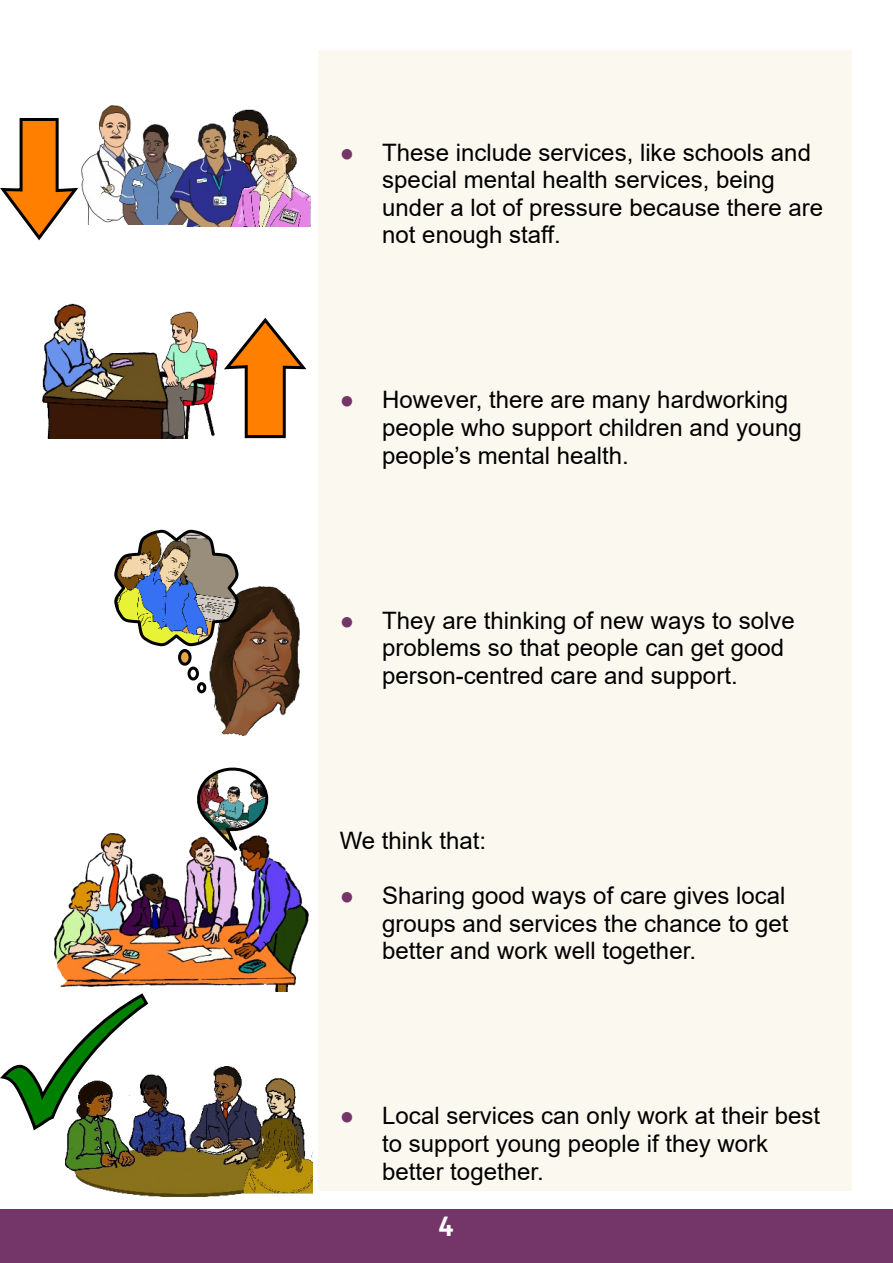
<style>
.page{position:relative;width:893px;height:1263px;background:#fff}
.page>*{position:absolute;margin:0;border:0;box-sizing:border-box;transform-origin:0 0}
.t1{font:700 27px "FS Me";color:#fff}
.t2{font:24px/27.6px "Arial";color:#000}
.t3{font:24px "Times New Roman";color:#743669}
</style>
<div class="page">
<div style="left:0;top:1209px;width:893px;height:54px;background:#743669"></div>
<svg style="left:0;top:993px;width:149px;height:138px"></svg>
<img style="left:209px;top:109px;width:60px;height:24px">
<img style="left:82px;top:106px;width:81px;height:119px">
<img style="left:119px;top:125px;width:51px;height:99px">
<img style="left:170px;top:124px;width:92px;height:102px">
<img style="left:216px;top:133px;width:95px;height:93px">
<svg style="left:224px;top:318px;width:83px;height:121px"></svg>
<img style="left:214px;top:587px;width:85px;height:149px">
<svg style="left:114px;top:530px;width:124px;height:165px"></svg>
<img style="left:60px;top:1062px;width:253px;height:135px">
<img style="left:197px;top:767px;width:72px;height:66px">
<img style="left:54px;top:833px;width:254px;height:158px">
<img style="left:42px;top:303px;width:176px;height:135px">
<svg style="left:0;top:118px;width:78px;height:123px"></svg>
<div style="left:319px;top:50px;width:533px;height:1141px;background:#fbf8ef"></div>
<p class="t3" style="left:340px;top:144px;width:16px">●</p>
<p class="t2" style="left:382px;top:141px;width:442px">These include services, like schools and special mental health services, being under a lot of pressure because there are not enough staff.</p>
<p class="t3" style="left:340px;top:392px;width:16px">●</p>
<p class="t2" style="left:382px;top:388px;width:421px">However, there are many hardworking people who support children and young people’s mental health.</p>
<p class="t3" style="left:340px;top:612px;width:16px">●</p>
<p class="t2" style="left:382px;top:609px;width:414px">They are thinking of new ways to solve problems so that people can get good person-centred care and support.</p>
<p class="t2" style="left:340px;top:829px;width:148px">We think that:</p>
<p class="t2" style="left:382px;top:884px;width:408px;text-align:justify">Sharing good ways of care gives local groups and services the chance to get better and work well together.</p>
<p class="t3" style="left:340px;top:887px;width:16px">●</p>
<p class="t3" style="left:340px;top:1108px;width:16px">●</p>
<p class="t2" style="left:382px;top:1104px;width:440px">Local services can only work at their best to support young people if they work better together.</p>
<p class="t1" style="left:438px;top:1215px;width:17px">4</p>
</div>
